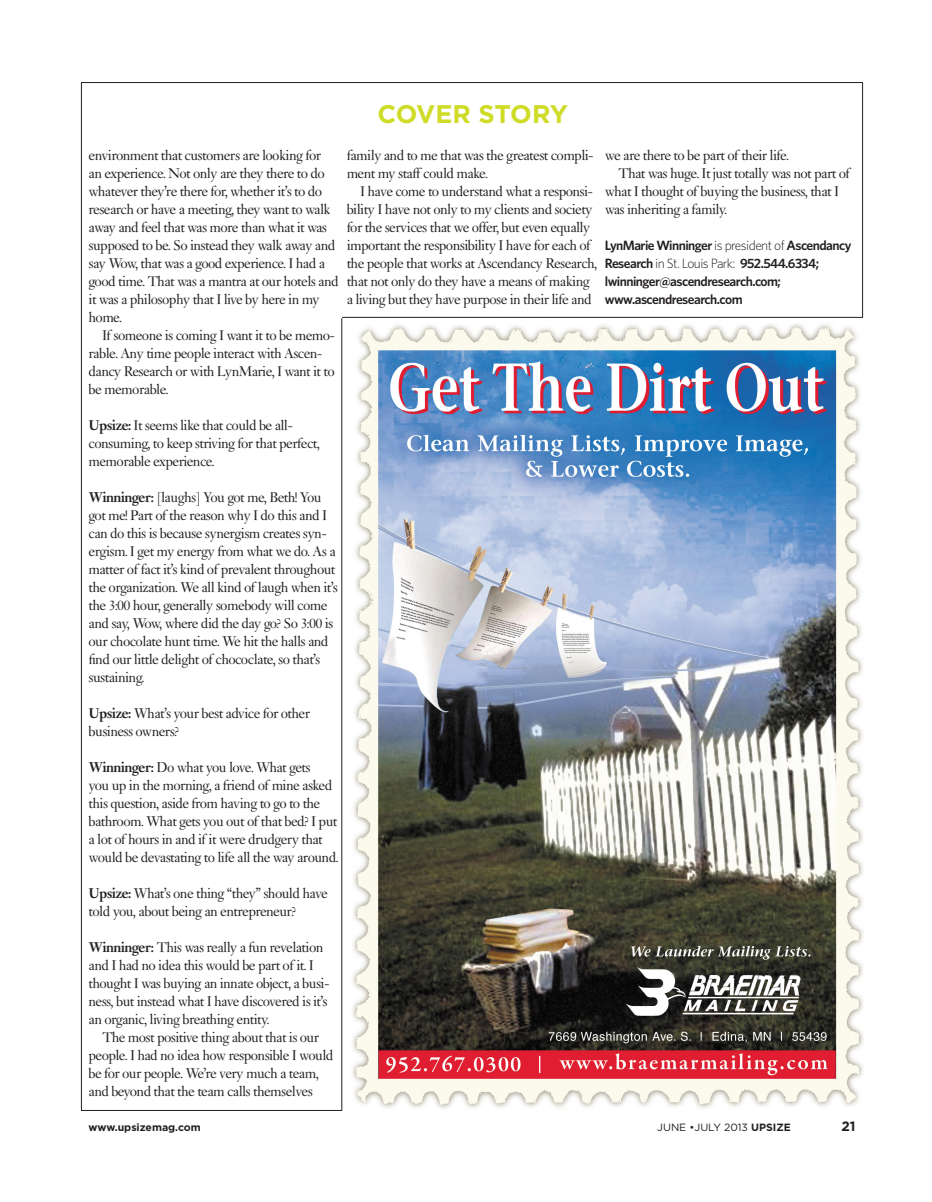
<style>
.page{position:relative;width:932px;height:1202px;background:#fff}
.page>*{position:absolute;margin:0;border:0;box-sizing:border-box;transform-origin:0 0}
.t1{font:700 25.5px "Gotham";letter-spacing:-.015em;color:#cfdc27}
.t2{font:15px/18px "Janson";letter-spacing:-.04em;color:#231f20}
.t3{font:600 13.5px/18px "Whitney";letter-spacing:-.04em;color:#231f20}
.t4{font:700 13.5px "Gotham";color:#231f20}
.t5{font:10.5px "Gotham";color:#231f20}
.t6{font:700 10.5px "Gotham";letter-spacing:-.005em;color:#231f20}
.s1{font-weight:700}
.s2{font-weight:300}
</style>
<div class="page">
<hr style="left:81px;top:82px;width:1px;height:1028px;background:#231f20">
<hr style="left:81px;top:82px;width:781px;height:1px;background:#231f20">
<hr style="left:81px;top:1110px;width:261px;height:1px;background:#231f20">
<hr style="left:342px;top:317px;width:520px;height:1px;background:#231f20">
<hr style="left:862px;top:82px;width:1px;height:235px;background:#231f20">
<hr style="left:341px;top:318px;width:1px;height:792px;background:#231f20">
<img style="left:352px;top:324px;width:511px;height:785px">
<h1 class="t1" style="left:377px;top:99px;width:192px">Cover story</h1>
<p class="t2" style="left:88px;top:146px;width:252px">environment that customers are looking for<br>an experience. Not only are they there to do whatever they’re there for, whether it’s to do research or have a meeting, they want to walk away and feel that was more than what it was supposed to be. So instead they walk away and say Wow, that was a good experience. I had a good time. That was a mantra at our hotels and it was a philosophy that I live by here in my home.</p>
<p class="t2" style="left:88px;top:326px;width:248px;text-indent:13px">If someone is coming I want it to be memo&shy;rable. Any time people interact with Ascen&shy;dancy Research or with LynMarie, I want it to be memorable.</p>
<p class="t2" style="left:88px;top:416px;width:233px"><span class="s1">Upsize:</span> It seems like that could be all&shy;consuming, to keep striving for that perfect, memorable experience.</p>
<p class="t2" style="left:88px;top:488px;width:251px"><span class="s1">Winninger:</span> [laughs] You got me, Beth! You got me! Part of the reason why I do this and I can do this is because synergism creates syn&shy;ergism. I get my energy from what we do. As a matter of fact it’s kind of prevalent throughout the organization. We all kind of laugh when it’s the 3:00 hour, generally somebody will come and say, Wow, where did the day go? So 3:00 is our chocolate hunt time. We hit the halls and find our little delight of chococlate, so that’s sustaining.</p>
<p class="t2" style="left:88px;top:704px;width:223px"><span class="s1">Upsize:</span> What’s your best advice for other business owners?</p>
<p class="t2" style="left:88px;top:758px;width:251px"><span class="s1">Winninger:</span> Do what you love. What gets<br>you up in the morning, a friend of mine asked this question, aside from having to go to the bathroom. What gets you out of that bed? I put a lot of hours in and if it were drudgery that would be devastating to life all the way around.</p>
<p class="t2" style="left:88px;top:884px;width:241px"><span class="s1">Upsize:</span> What’s one thing “they” should have told you, about being an entrepreneur?</p>
<p class="t2" style="left:88px;top:938px;width:243px"><span class="s1">Winninger:</span> This was really a fun revelation and I had no idea this would be part of it. I thought I was buying an innate object, a busi&shy;ness, but instead what I have discovered is it’s an organic, living breathing entity.</p>
<p class="t2" style="left:88px;top:1028px;width:246px;text-indent:13px">The most positive thing about that is our people. I had no idea how responsible I would be for our people. We’re very much a team, and beyond that the team calls themselves</p>
<p class="t6" style="left:88px;top:1121px;width:114px">www.upsizemag.com</p>
<p class="t5" style="left:657px;top:1121px;width:135px">JUNE •JULY 2013 <span class="s1">upsize</span></p>
<p class="t4" style="left:841px;top:1118px;width:16px">21</p>
<p class="t2" style="left:346px;top:146px;width:249px">family and to me that was the greatest compli&shy;ment my staff could make.</p>
<p class="t2" style="left:346px;top:182px;width:252px;text-indent:14px">I have come to understand what a responsi&shy;bility I have not only to my clients and society for the services that we offer, but even equally important the responsibility I have for each of the people that works at Ascendancy Research, that not only do they have a means of making a living but they have purpose in their life and</p>
<p class="t2" style="left:604px;top:146px;width:186px">we are there to be part of their life.</p>
<p class="t2" style="left:618px;top:164px;width:233px">That was huge. It just totally was not part of</p>
<p class="t2" style="left:604px;top:182px;width:236px">what I thought of buying the business, that I</p>
<p class="t2" style="left:604px;top:200px;width:124px">was inheriting a family.</p>
<p class="t3" style="left:604px;top:235px;width:248px">LynMarie Winninger <span class="s2">is president of</span> Ascendancy Research <span class="s2">in St. Louis Park:</span> 952.544.6334; lwinninger@ascendresearch.com; www.ascendresearch.com</p>
</div>
